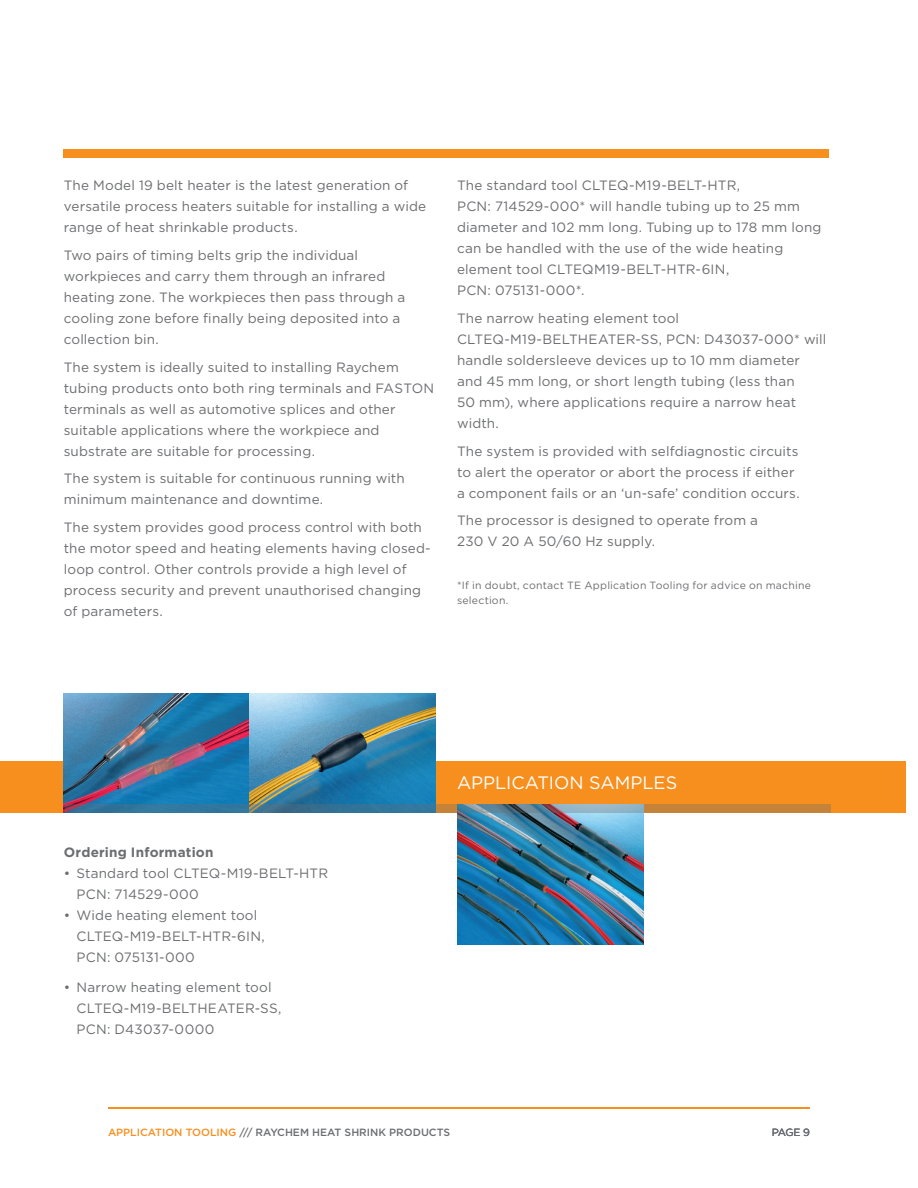
<style>
.page{position:relative;width:918px;height:1188px;background:#fff}
.page>*{position:absolute;margin:0;border:0;box-sizing:border-box;transform-origin:0 0}
.t1{font:18px "Gotham";color:#fff}
.t2{font:13.5px/21px "Gotham";letter-spacing:.01em;color:#6c6d70}
.t3{font:700 13.5px "Gotham";letter-spacing:.015em;color:#6c6d70}
.t4{font:10.5px/15px "Gotham";letter-spacing:.02em;color:#6c6d70}
.t5{font:500 10.5px "Gotham";color:#6c6d70}
.t6{font:10.5px "Gotham";color:#696b73}
.s1{color:#f68f1e}
</style>
<div class="page">
<div style="left:64px;top:150px;width:765px;height:8px;background:#f68f1e"></div>
<div style="left:0;top:762px;width:906px;height:51px;background:#f68f1e"></div>
<img style="left:64px;top:694px;width:186px;height:119px">
<svg style="left:250px;top:694px;width:186px;height:110px;background:#5290aa"></svg>
<img style="left:457px;top:813px;width:186px;height:132px">
<svg style="left:65px;top:804px;width:765px;height:9px;background:#6d7f80"></svg>
<hr style="left:108px;top:1107px;width:702px;height:2px;background:#f68f1e">
<p class="t2" style="left:64px;top:175px;width:364px">The Model 19 belt heater is the latest generation of versatile process heaters suitable for installing a wide range of heat shrinkable products.</p>
<p class="t2" style="left:64px;top:244px;width:343px">Two pairs of timing belts grip the individual workpieces and carry them through an infrared heating zone. The workpieces then pass through a cooling zone before finally being deposited into a collection bin.</p>
<p class="t2" style="left:64px;top:356px;width:372px">The system is ideally suited to installing Raychem tubing products onto both ring terminals and FASTON terminals as well as automotive splices and other suitable applications where the workpiece and substrate are suitable for processing.</p>
<p class="t2" style="left:64px;top:468px;width:342px">The system is suitable for continuous running with minimum maintenance and downtime.</p>
<p class="t2" style="left:64px;top:517px;width:368px">The system provides good process control with both the motor speed and heating elements having closed&shy;loop control. Other controls provide a high level of process security and prevent unauthorised changing of parameters.</p>
<p class="t2" style="left:457px;top:175px;width:366px">The standard tool CLTEQ-M19-BELT-HTR,<br>PCN: 714529-000* will handle tubing up to 25 mm diameter and 102 mm long. Tubing up to 178 mm long can be handled with the use of the wide heating element tool CLTEQM19-BELT-HTR-6IN,<br>PCN: 075131-000*.</p>
<p class="t2" style="left:457px;top:307px;width:371px">The narrow heating element tool CLTEQ-M19-BELTHEATER-SS, PCN: D43037-000* will handle soldersleeve devices up to 10 mm diameter and 45 mm long, or short length tubing (less than<br>50 mm), where applications require a narrow heat width.</p>
<p class="t2" style="left:457px;top:440px;width:344px">The system is provided with selfdiagnostic circuits to alert the operator or abort the process if either a component fails or an ‘un-safe’ condition occurs.</p>
<p class="t2" style="left:457px;top:510px;width:303px">The processor is designed to operate from a<br>230 V 20 A 50/60 Hz supply.</p>
<p class="t4" style="left:457px;top:578px;width:355px">*If in doubt, contact TE Application Tooling for advice on machine selection.</p>
<p class="t3" style="left:64px;top:844px;width:151px">Ordering Information</p>
<p class="t2" style="left:77px;top:863px;width:253px;text-indent:-13px">• Standard tool CLTEQ-M19-BELT-HTR<br>PCN: 714529-000</p>
<p class="t2" style="left:77px;top:905px;width:190px;text-indent:-13px">• Wide heating element tool<br>CLTEQ-M19-BELT-HTR-6IN,<br>PCN: 075131-000</p>
<p class="t2" style="left:77px;top:976px;width:207px;text-indent:-13px">• Narrow heating element tool<br>CLTEQ-M19-BELTHEATER-SS,<br>PCN: D43037-0000</p>
<h1 class="t1" style="left:457px;top:771px;width:222px">APPLICATION SAMPLES</h1>
<p class="t5" style="left:108px;top:1125px;width:344px"><span class="s1">APPLICATION TOOLING</span> /// RAYCHEM HEAT SHRINK PRODUCTS</p>
<p class="t6" style="left:772px;top:1126px;width:40px">PAGE 9</p>
</div>
